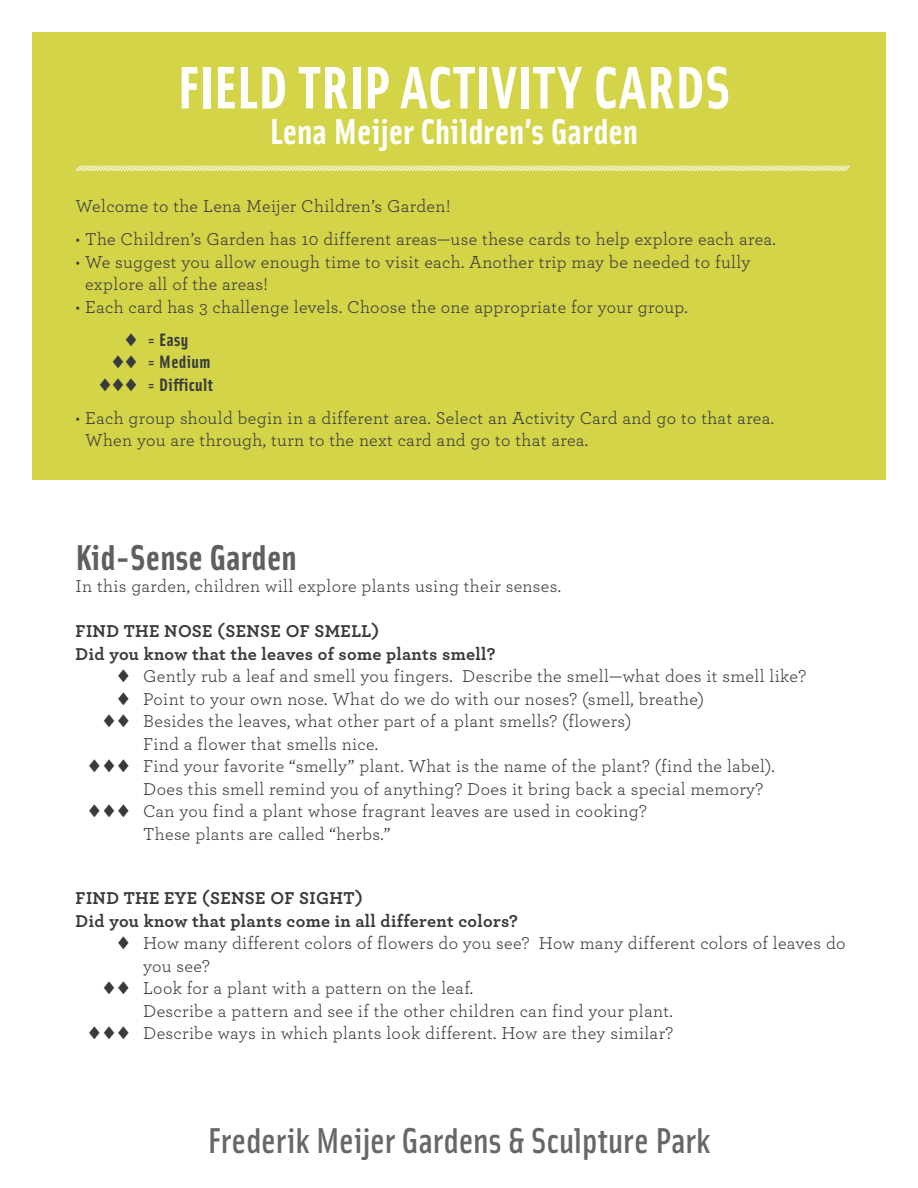
<style>
.page{position:relative;width:918px;height:1188px;background:#fff}
.page>*{position:absolute;margin:0;border:0;box-sizing:border-box;transform-origin:0 0}
.t1{font:700 60px "Solex";letter-spacing:.005em;color:#fff}
.t2{font:36px "Solex Medium Lining";letter-spacing:-.005em;color:#5f5f62}
.t3{font:700 36px "Solex";color:#fff}
.t4{font:700 36px "Solex";letter-spacing:.005em;color:#5f5f62}
.t5{font:18px/22.5px "Archer";letter-spacing:.02em;color:#383b3d}
.t6{font:700 18px "Archer";letter-spacing:.02em;color:#383b3d}
.t7{font:700 18px "Solex";letter-spacing:.02em;color:#383b3d}
</style>
<div class="page">
<div style="left:32px;top:32px;width:854px;height:448px;background:#d3d447"></div>
<svg style="left:75px;top:165px;width:775px;height:6px"></svg>
<p class="t1" style="left:177px;top:48px;width:555px">FIELD TRIP ACTIVITY CARDS</p>
<p class="t3" style="left:270px;top:108px;width:370px">Lena Meijer Children’s Garden</p>
<p class="t5" style="left:76px;top:194px;width:376px">Welcome to the Lena Meijer Children’s Garden!</p>
<p class="t5" style="left:76px;top:227px;width:702px">• The Children’s Garden has 10 different areas—use these cards to help explore each area.</p>
<p class="t5" style="left:85px;top:249px;width:667px;text-indent:-10px">• We suggest you allow enough time to visit each. Another trip may be needed to fully explore all of the areas!</p>
<p class="t5" style="left:76px;top:294px;width:614px">• Each card has 3 challenge levels. Choose the one appropriate for your group.</p>
<p class="t7" style="left:125px;top:328px;width:64px">◆ = Easy</p>
<p class="t7" style="left:112px;top:350px;width:100px">◆◆ = Medium</p>
<p class="t7" style="left:99px;top:373px;width:115px">◆◆◆ = Difficult</p>
<p class="t5" style="left:85px;top:405px;width:690px;text-indent:-10px">• Each group should begin in a different area. Select an Activity Card and go to that area.<br>When you are through, turn to the next card and go to that area.</p>
<p class="t4" style="left:76px;top:534px;width:223px">Kid-Sense Garden</p>
<p class="t5" style="left:76px;top:574px;width:487px">In this garden, children will explore plants using their senses.</p>
<p class="t6" style="left:76px;top:617px;width:305px">FIND THE NOSE (SENSE OF SMELL)</p>
<p class="t6" style="left:76px;top:639px;width:421px">Did you know that the leaves of some plants smell?</p>
<p class="t5" style="left:118px;top:664px;width:690px">◆ Gently rub a leaf and smell you fingers. Describe the smell—what does it smell like?</p>
<p class="t5" style="left:118px;top:687px;width:588px">◆ Point to your own nose. What do we do with our noses? (smell, breathe)</p>
<p class="t5" style="left:143px;top:709px;width:490px;text-indent:-40px">◆ ◆ Besides the leaves, what other part of a plant smells? (flowers)<br>Find a flower that smells nice.</p>
<p class="t5" style="left:143px;top:754px;width:633px;text-indent:-54px">◆ ◆ ◆ Find your favorite “smelly” plant. What is the name of the plant? (find the label).<br>Does this smell remind you of anything? Does it bring back a special memory?</p>
<p class="t5" style="left:143px;top:799px;width:505px;text-indent:-54px">◆ ◆ ◆ Can you find a plant whose fragrant leaves are used in cooking?<br>These plants are called “herbs.”</p>
<p class="t6" style="left:76px;top:884px;width:289px">FIND THE EYE (SENSE OF SIGHT)</p>
<p class="t6" style="left:76px;top:907px;width:444px">Did you know that plants come in all different colors?</p>
<p class="t5" style="left:143px;top:931px;width:704px;text-indent:-25px">◆ How many different colors of flowers do you see? How many different colors of leaves do you see?</p>
<p class="t5" style="left:143px;top:976px;width:531px;text-indent:-40px">◆ ◆ Look for a plant with a pattern on the leaf.<br>Describe a pattern and see if the other children can find your plant.</p>
<p class="t5" style="left:89px;top:1021px;width:586px">◆ ◆ ◆ Describe ways in which plants look different. How are they similar?</p>
<h2 class="t2" style="left:208px;top:1117px;width:504px">Frederik Meijer Gardens &amp; Sculpture Park</h2>
</div>
